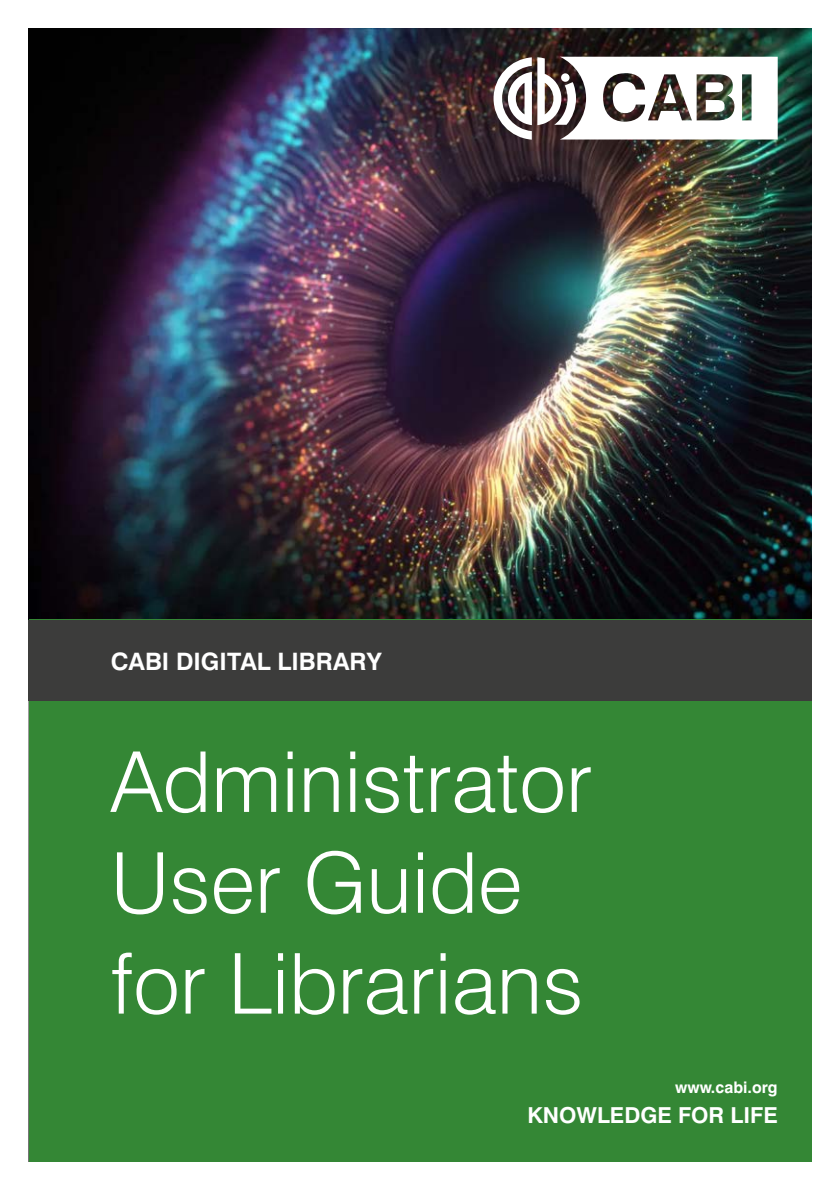
<style>
.page{position:relative;width:840px;height:1191px;background:#fff}
.page>*{position:absolute;margin:0;border:0;box-sizing:border-box;transform-origin:0 0}
.t1{font:300 84px/100.8px "Swiss 721 BT";color:#fff}
.t2{font:700 24px "Swiss 721 BT";color:#fff}
.t3{font:700 22px "Swiss 721 BT";color:#fff}
.t4{font:700 16px "Swiss 721 BT";color:#fff}
</style>
<div class="page">
<img style="left:28px;top:28px;width:783px;height:591px">
<div style="left:29px;top:619px;width:782px;height:542px;background:#348735"></div>
<div style="left:28px;top:619px;width:783px;height:81px;background:#3c3c3b"></div>
<svg style="left:493px;top:57px;width:38px;height:83px"></svg>
<svg style="left:537px;top:57px;width:240px;height:82px"></svg>
<p class="t2" style="left:111px;top:647px;width:272px">CABI DIGITAL LIBRARY</p>
<p class="t1" style="left:111px;top:731px;width:482px">Administrator<br>User Guide for Librarians</p>
<p class="t4" style="left:674px;top:1077px;width:104px">www.cabi.org</p>
<p class="t3" style="left:527px;top:1102px;width:252px">KNOWLEDGE FOR LIFE</p>
</div>
